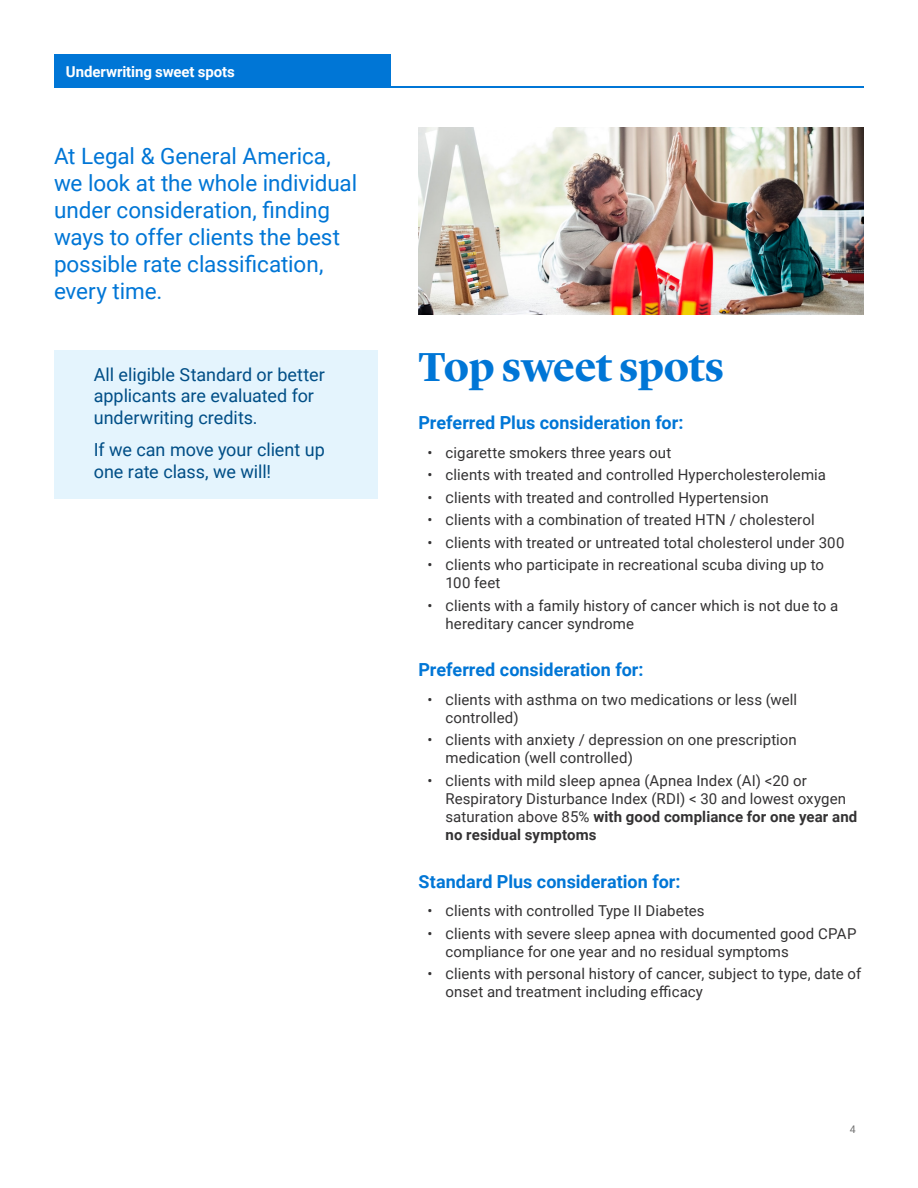
<style>
.page{position:relative;width:918px;height:1188px;background:#fff}
.page>*{position:absolute;margin:0;border:0;box-sizing:border-box;transform-origin:0 0}
.t1{font:700 42px "Lyon Display";letter-spacing:-.01em;color:#0076d6}
.t2{font:22.5px/27px "Roboto";letter-spacing:-.005em;color:#0076d6}
.t3{font:18px/21.6px "Roboto";color:#004e86}
.t4{font:700 18px "Roboto";color:#0076d6}
.t5{font:15px/18px "Roboto";letter-spacing:.005em;color:#333233}
.t6{font:700 15px "Roboto";letter-spacing:-.005em;color:#fff}
.t7{font:10.5px "Roboto";color:#737373}
.s1{font-weight:700}
</style>
<div class="page">
<hr style="left:54px;top:86px;width:810px;height:1px;background:#0076d6">
<div style="left:54px;top:54px;width:337px;height:32px;background:#0076d6"></div>
<img style="left:418px;top:127px;width:446px;height:188px">
<div style="left:54px;top:351px;width:324px;height:148px;background:#e4f4fd"></div>
<p class="t6" style="left:66px;top:61px;width:171px">Underwriting sweet spots</p>
<h2 class="t2" style="left:54px;top:142px;width:305px">At Legal &amp; General America, we look at the whole individual under consideration, finding ways to offer clients the best possible rate classification, every time.</h2>
<p class="t3" style="left:94px;top:363px;width:233px">All eligible Standard or better applicants are evaluated for underwriting credits.</p>
<p class="t3" style="left:94px;top:438px;width:233px">If we can move your client up one rate class, we will!</p>
<h1 class="t1" style="left:418px;top:335px;width:307px">Top sweet spots</h1>
<p class="t4" style="left:418px;top:410px;width:267px">Preferred Plus consideration for:</p>
<p class="t5" style="left:428px;top:443px;width:245px">• cigarette smokers three years out</p>
<p class="t5" style="left:428px;top:465px;width:400px">• clients with treated and controlled Hypercholesterolemia</p>
<p class="t5" style="left:428px;top:488px;width:343px">• Clients with treated and controlled Hypertension</p>
<p class="t5" style="left:428px;top:510px;width:389px">• Clients with a combination of treated HTN / cholesterol</p>
<p class="t5" style="left:428px;top:533px;width:419px">• Clients with treated or untreated total cholesterol under 300</p>
<p class="t5" style="left:446px;top:555px;width:380px;text-indent:-18px">• Clients who participate in recreational scuba diving up to<br>100 feet</p>
<p class="t5" style="left:446px;top:596px;width:394px;text-indent:-18px">• Clients with a family history of cancer which is not due to a hereditary cancer syndrome</p>
<p class="t4" style="left:418px;top:657px;width:227px">Preferred consideration for:</p>
<p class="t5" style="left:446px;top:690px;width:353px;text-indent:-18px">• Clients with asthma on two medications or less (well controlled)</p>
<p class="t5" style="left:446px;top:730px;width:353px;text-indent:-18px">• Clients with anxiety / depression on one prescription medication (well controlled)</p>
<p class="t5" style="left:446px;top:771px;width:413px;text-indent:-18px">• Clients with mild sleep apnea (Apnea Index (AI) &lt;20 or Respiratory Disturbance Index (RDI) &lt; 30 and lowest oxygen saturation above 85% <span class="s1">with good compliance for one year and no residual symptoms</span></p>
<p class="t4" style="left:418px;top:869px;width:264px">Standard Plus consideration for:</p>
<p class="t5" style="left:428px;top:901px;width:279px">• Clients with controlled Type II Diabetes</p>
<p class="t5" style="left:446px;top:924px;width:413px;text-indent:-18px">• Clients with severe sleep apnea with documented good CPAP compliance for one year and no residual symptoms</p>
<p class="t5" style="left:446px;top:964px;width:417px;text-indent:-18px">• Clients with personal history of cancer, subject to type, date of onset and treatment including efficacy</p>
<p class="t7" style="left:850px;top:1122px;width:7px">4</p>
</div>
